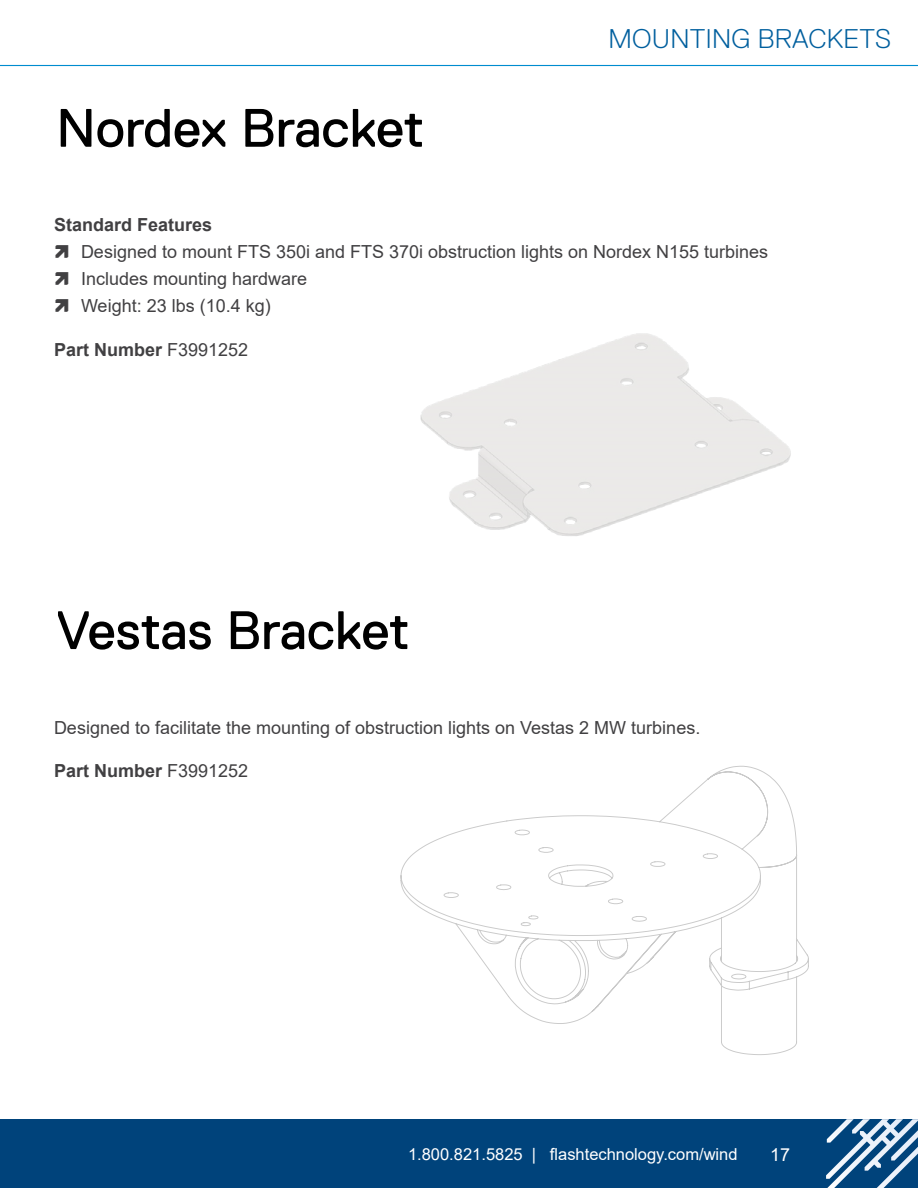
<style>
.page{position:relative;width:918px;height:1188px;background:#fff}
.page>*{position:absolute;margin:0;border:0;box-sizing:border-box;transform-origin:0 0}
.Product_Title{font:54px "Replica Std";color:#000}
.Page_titles{font:300 27px "Replica Std";letter-spacing:.01em;color:#005f9e}
.Body{font:18px "Arial";color:#414042}
.Body-2{font:700 18px "Arial";color:#414042}
.t1{font:18px "Arial";color:#fff}
.t2{font:16.5px "Arial";color:#fff}
.s1{font-family:"SPX"}
.s2{font-weight:400}
</style>
<div class="page">
<div style="left:0;top:1119px;width:918px;height:69px;background:#00437b"></div>
<hr style="left:0;top:65px;width:918px;height:1px;background:#008ccf">
<svg style="left:826px;top:1119px;width:92px;height:69px"></svg>
<svg style="left:400px;top:765px;width:409px;height:290px"></svg>
<img style="left:420px;top:333px;width:371px;height:203px">
<p class="Product_Title" style="left:56px;top:98px;width:369px">Nordex Bracket</p>
<p class="Page_titles" style="left:608px;top:23px;width:284px">MOUNTING BRACKETS</p>
<p class="Body-2" style="left:54px;top:212px;width:160px">Standard Features</p>
<p class="Body" style="left:54px;top:240px;width:716px"><span class="s1">ì</span> Designed to mount FTS 350i and FTS 370i obstruction lights on Nordex N155 turbines</p>
<p class="Body" style="left:54px;top:267px;width:255px"><span class="s1">ì</span> Includes mounting hardware</p>
<p class="Body" style="left:54px;top:294px;width:218px"><span class="s1">ì</span> Weight: 23 lbs (10.4 kg)</p>
<p class="Body-2" style="left:54px;top:337px;width:196px">Part Number <span class="s2">F3991252</span></p>
<p class="Product_Title" style="left:56px;top:600px;width:355px">Vestas Bracket</p>
<p class="Body" style="left:54px;top:715px;width:648px">Designed to facilitate the mounting of obstruction lights on Vestas 2 MW turbines.</p>
<p class="Body-2" style="left:54px;top:758px;width:196px">Part Number <span class="s2">F3991252</span></p>
<p class="t2" style="left:408px;top:1143px;width:331px">1.800.821.5825 | flashtechnology.com/wind</p>
<p class="t1" style="left:770px;top:1142px;width:22px">17</p>
</div>
